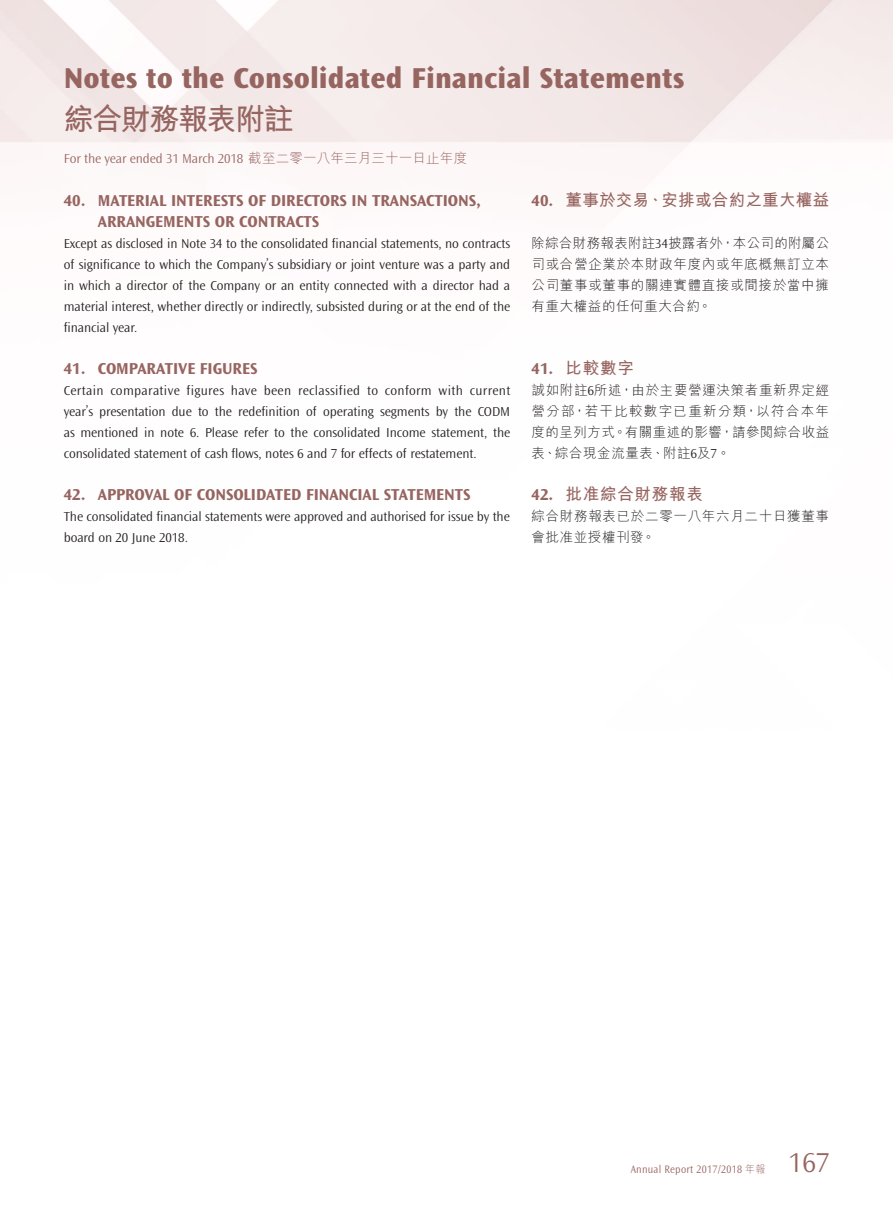
<style>
.page{position:relative;width:893px;height:1212px;background:#fff}
.page>*{position:absolute;margin:0;border:0;box-sizing:border-box;transform-origin:0 0}
.t1{font:800 30px "Ocean Sans Std";color:#976560}
.t2{font:700 30px "M Hei HK";letter-spacing:-.05em;color:#976560}
.t3{font:300 28.5px "Ocean Sans Std";color:#976560}
.Heading_1{font:700 16.5px/21px "Ocean Sans Std";letter-spacing:-.005em;color:#976560}
.C_Heading_1{font:700 16.5px "M Hei HK";letter-spacing:.02em;color:#976560}
.C_Heading_1-2{font:700 16.5px "M Hei HK";letter-spacing:.045em;color:#976560}
.Body_Text{font:300 13.5px/21px "Ocean Sans Std";letter-spacing:-.005em;color:#231f20;text-align:justify}
.C_Body_Text{font:300 13.5px/21px "M Hei HK";letter-spacing:.05em;color:#231f20;text-align:justify}
.t4{font:300 13.5px "Ocean Sans Std";letter-spacing:-.01em;color:#976560}
.t5{font:300 11.25px "Ocean Sans Std";letter-spacing:.025em;color:#976560;scale:.93 1}
.s1{font-family:"M Hei HK"}
.s2{font-family:"Ocean Sans Std"}
.s3{font-family:"M Hei HK";font-size:10.5px}
</style>
<div class="page">
<h1 class="t1" style="left:64px;top:61px;width:622px">Notes to the Consolidated Financial Statements</h1>
<h1 class="t2" style="left:64px;top:97px;width:231px">綜合財務報表附註</h1>
<p class="t4" style="left:64px;top:151px;width:405px">For the year ended 31 March 2018 <span class="s1">截至二零一八年三月三十一日止年度</span></p>
<p class="Heading_1" style="left:98px;top:190px;width:385px;text-indent:-34px">40. MATERIAL INTERESTS OF DIRECTORS IN TRANSACTIONS,<br>ARRANGEMENTS OR CONTRACTS</p>
<p class="Body_Text" style="left:64px;top:233px;width:448px">Except as disclosed in Note 34 to the consolidated financial statements, no contracts of significance to which the Company’s subsidiary or joint venture was a party and in which a director of the Company or an entity connected with a director had a material interest, whether directly or indirectly, subsisted during or at the end of the financial year.</p>
<p class="Heading_1" style="left:64px;top:358px;width:195px">41. COMPARATIVE FIGURES</p>
<p class="Body_Text" style="left:64px;top:380px;width:448px">Certain comparative figures have been reclassified to conform with current year’s presentation due to the redefinition of operating segments by the CODM as mentioned in note 6. Please refer to the consolidated Income statement, the consolidated statement of cash flows, notes 6 and 7 for effects of restatement.</p>
<p class="Heading_1" style="left:64px;top:484px;width:408px">42. APPROVAL OF CONSOLIDATED FINANCIAL STATEMENTS</p>
<p class="Body_Text" style="left:64px;top:506px;width:448px">The consolidated financial statements were approved and authorised for issue by the board on 20 June 2018.</p>
<p class="C_Heading_1" style="left:531px;top:188px;width:299px"><span class="s2">40.</span> 董事於交易、安排或合約之重大權益</p>
<p class="C_Body_Text" style="left:531px;top:232px;width:299px">除綜合財務報表附註<span class="s2">34</span>披露者外，本公司的附屬公司或合營企業於本財政年度內或年底概無訂立本公司董事或董事的關連實體直接或間接於當中擁有重大權益的任何重大合約。</p>
<p class="C_Heading_1" style="left:531px;top:356px;width:104px"><span class="s2">41.</span> 比較數字</p>
<p class="C_Body_Text" style="left:531px;top:379px;width:299px">誠如附註<span class="s2">6</span>所述，由於主要營運決策者重新界定經營分部，若干比較數字已重新分類，以符合本年度的呈列方式。有關重述的影響，請參閱綜合收益表、綜合現金流量表、附註<span class="s2">6</span>及<span class="s2">7</span>。</p>
<p class="C_Heading_1-2" style="left:531px;top:482px;width:173px"><span class="s2">42.</span> 批准綜合財務報表</p>
<p class="C_Body_Text" style="left:531px;top:505px;width:299px">綜合財務報表已於二零一八年六月二十日獲董事會批准並授權刊發。</p>
<p class="t5" style="left:631px;top:1163px;width:146px">Annual Report 2017/2018 <span class="s3">年報</span></p>
<h2 class="t3" style="left:788px;top:1146px;width:42px">167</h2>
</div>
